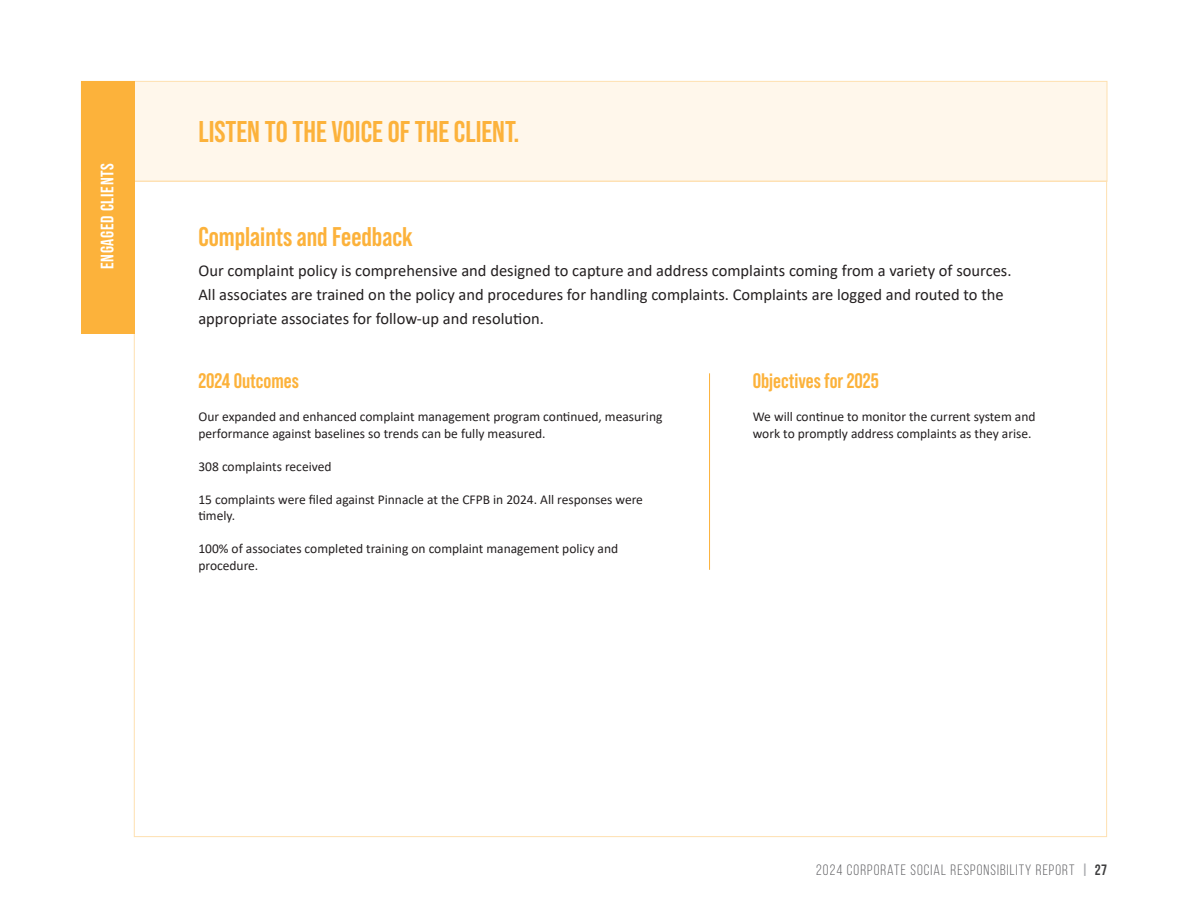
<style>
.page{position:relative;width:1188px;height:918px;background:#fff}
.page>*{position:absolute;margin:0;border:0;box-sizing:border-box;transform-origin:0 0}
.t1{font:700 30px "Bebas Neue Pro";color:#fcb23b}
.t2{font:700 27px "Bebas Neue Pro";color:#fcb23b}
.t3{font:700 21px "Bebas Neue Pro";color:#fcb23b}
.t4{font:700 18px "Bebas Neue Pro";letter-spacing:.04em;color:#fff}
.t5{font:16.5px/24px "Calibri";color:#231f20}
.t6{font:15px "Bebas Neue";letter-spacing:.07em;color:#636366}
.t7{font:13.5px/16.5px "Calibri";color:#231f20}
.s1{font-weight:700;color:#a8a9ad}
.s2{font-weight:700;color:#3e3e3f}
</style>
<div class="page">
<div style="left:81px;top:81px;width:1026px;height:101px;background:#fff7eb;border:1px solid #fee0b0"></div>
<div style="left:81px;top:81px;width:54px;height:252px;background:#fcb23b"></div>
<hr style="left:709px;top:373px;width:1px;height:197px;background:#fcb23b">
<h3 class="t4" style="left:97px;top:269px;width:108px;rotate:-90deg">ENGAGED CLIENTS</h3>
<h1 class="t1" style="left:198px;top:114px;width:323px">LISTEN TO THE VOICE OF THE CLIENT.</h1>
<h2 class="t2" style="left:198px;top:221px;width:216px">Complaints and Feedback</h2>
<p class="t5" style="left:198px;top:258px;width:815px">Our complaint policy is comprehensive and designed to capture and address complaints coming from a variety of sources.<br>All associates are trained on the policy and procedures for handling complaints. Complaints are logged and routed to the appropriate associates for follow-up and resolution.</p>
<h3 class="t3" style="left:198px;top:369px;width:102px">2024 Outcomes</h3>
<p class="t7" style="left:198px;top:408px;width:466px">Our expanded and enhanced complaint management program continued, measuring performance against baselines so trends can be fully measured.</p>
<p class="t7" style="left:198px;top:458px;width:135px">308 complaints received</p>
<p class="t7" style="left:198px;top:491px;width:446px">15 complaints were filed against Pinnacle at the CFPB in 2024. All responses were timely.</p>
<p class="t7" style="left:198px;top:540px;width:421px">100% of associates completed training on complaint management policy and procedure.</p>
<h3 class="t3" style="left:753px;top:369px;width:127px">Objectives for 2025</h3>
<p class="t7" style="left:753px;top:408px;width:284px">We will continue to monitor the current system and work to promptly address complaints as they arise.</p>
<p class="t6" style="left:816px;top:861px;width:292px">2024 CORPORATE SOCIAL RESPONSIBILITY REPORT <span class="s1">|</span> <span class="s2">27</span></p>
</div>
